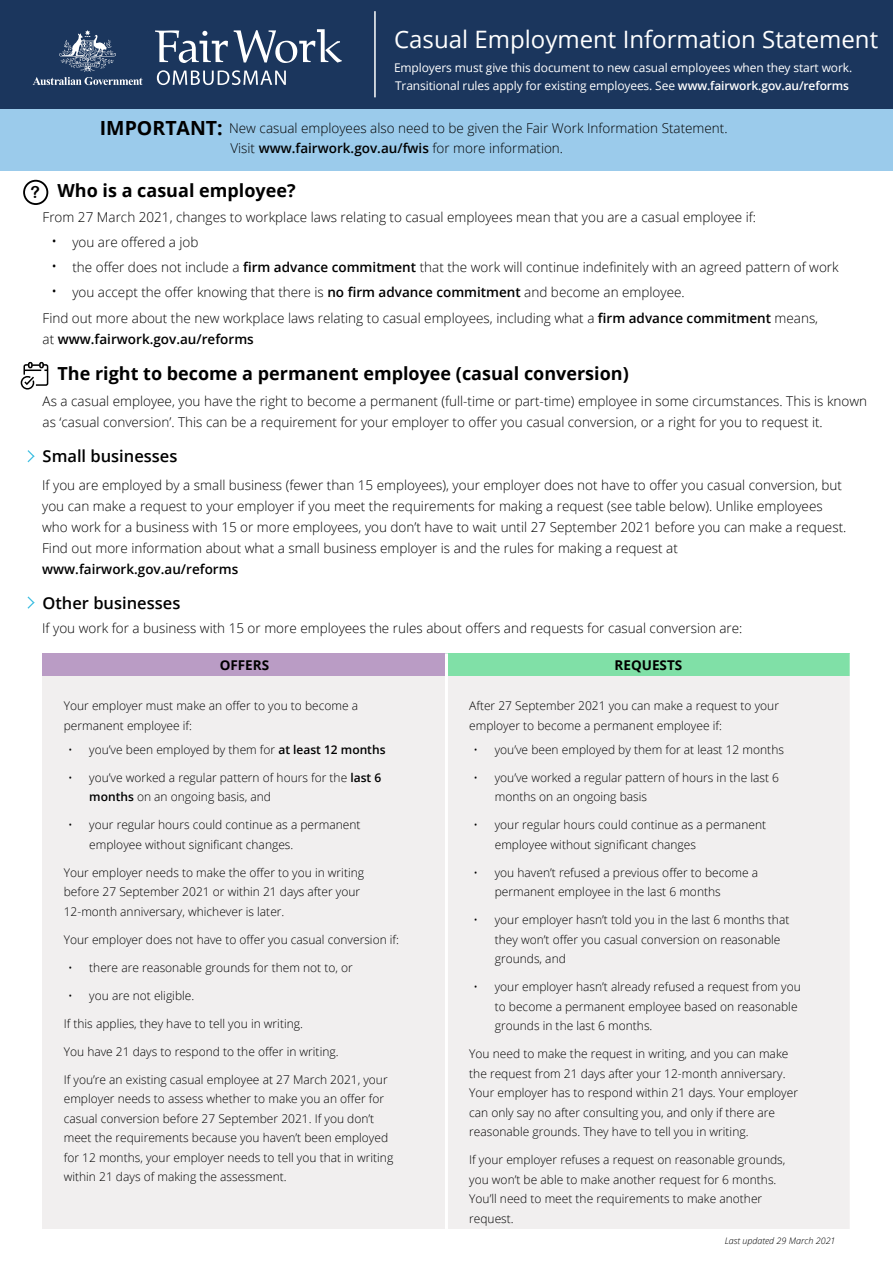
<style>
.page{position:relative;width:893px;height:1263px;background:#fff}
.page>*{position:absolute;margin:0;border:0;box-sizing:border-box;transform-origin:0 0}
.Line_1{font:24px "Open Sans";color:#fff}
.Bold_para{font:700 19.5px "Open Sans";color:#000}
.Sub_2{font:700 18px "Open Sans";color:#000}
.Sub_2-2{font:600 16.5px "Open Sans";color:#000}
.Bold_para-2{font:16.5px "Arial Rounded MT Bold";color:#000}
.Text{font:300 13.5px/21px "Open Sans";color:#000}
.Sub_2-3{font:300 13.5px/21px "Open Sans";color:#000}
.Bold_para-3{font:300 13.5px "Open Sans";color:#000}
.Bold_para-4{font:700 13.5px "Open Sans";color:#000}
.Text-2{font:300 12px/19.5px "Open Sans";color:#000}
.t1{font:12px "Open Sans";letter-spacing:-.01em;color:#fff}
.t2{font:italic 300 9px "Open Sans";color:#000}
.s1{font-weight:600}
.s2{font-size:16.5px}
</style>
<div class="page">
<div style="left:0;top:109px;width:893px;height:62px;background:#9bcbeb"></div>
<div style="left:0;top:0;width:893px;height:109px;background:#1b365d"></div>
<svg style="left:33px;top:30px;width:110px;height:55px"></svg>
<svg style="left:155px;top:30px;width:73px;height:33px"></svg>
<svg style="left:234px;top:29px;width:108px;height:34px"></svg>
<svg style="left:157px;top:70px;width:129px;height:15px"></svg>
<hr style="left:374px;top:11px;width:2px;height:86px;background:#fff">
<svg style="left:23px;top:180px;width:25px;height:25px"></svg>
<svg style="left:20px;top:361px;width:29px;height:29px"></svg>
<svg style="left:28px;top:450px;width:7px;height:12px"></svg>
<svg style="left:28px;top:596px;width:7px;height:13px"></svg>
<div style="left:43px;top:653px;width:403px;height:23px;background:#ba9cc5"></div>
<div style="left:446px;top:653px;width:404px;height:23px;background:#80e0a7"></div>
<div style="left:43px;top:676px;width:403px;height:553px;background:#f1efef"></div>
<div style="left:446px;top:676px;width:404px;height:553px;background:#f1efef"></div>
<hr style="left:445px;top:676px;width:3px;height:553px;background:#fff">
<hr style="left:445px;top:653px;width:3px;height:26px;background:#fff">
<p class="Line_1" style="left:394px;top:23px;width:486px">Casual Employment Information Statement</p>
<p class="t1" style="left:394px;top:60px;width:460px">Employers must give this document to new casual employees when they start work.</p>
<p class="t1" style="left:395px;top:77px;width:455px">Transitional rules apply for existing employees. See <span class="s1">www.fairwork.gov.au/reforms</span></p>
<p class="Bold_para" style="left:100px;top:114px;width:124px">IMPORTANT:</p>
<p class="Bold_para-3" style="left:229px;top:119px;width:500px">New casual employees also need to be given the Fair Work Information Statement.</p>
<p class="Bold_para-2" style="left:30px;top:183px;width:11px">?</p>
<p class="Bold_para-3" style="left:230px;top:139px;width:334px">Visit <span class="s1">www.fairwork.gov.au/fwis</span> for more information.</p>
<p class="Sub_2" style="left:58px;top:178px;width:240px">Who is a casual employee?</p>
<p class="Text" style="left:43px;top:206px;width:715px">From 27 March 2021, changes to workplace laws relating to casual employees mean that you are a casual employee if:</p>
<p class="Text" style="left:51px;top:231px;width:149px"><span class="s2">•</span> you are offered a job</p>
<p class="Text" style="left:51px;top:256px;width:789px"><span class="s2">•</span> the offer does not include a <span class="s1">firm advance commitment</span> that the work will continue indefinitely with an agreed pattern of work</p>
<p class="Text" style="left:51px;top:281px;width:635px"><span class="s2">•</span> you accept the offer knowing that there is <span class="s1">no firm advance commitment</span> and become an employee.</p>
<p class="Text" style="left:43px;top:307px;width:777px">Find out more about the new workplace laws relating to casual employees, including what a <span class="s1">firm advance commitment</span> means, at <span class="s1">www.fairwork.gov.au/reforms</span></p>
<p class="Sub_2" style="left:58px;top:361px;width:573px">The right to become a permanent employee (casual conversion)</p>
<p class="Text" style="left:43px;top:390px;width:826px">As a casual employee, you have the right to become a permanent (full-time or part-time) employee in some circumstances. This is known as ‘casual conversion’. This can be a requirement for your employer to offer you casual conversion, or a right for you to request it.</p>
<p class="Sub_2-2" style="left:43px;top:444px;width:136px">Small businesses</p>
<p class="Sub_2-3" style="left:42px;top:474px;width:806px">If you are employed by a small business (fewer than 15 employees), your employer does not have to offer you casual conversion, but you can make a request to your employer if you meet the requirements for making a request (see table below). Unlike employees who work for a business with 15 or more employees, you don’t have to wait until 27 September 2021 before you can make a request.<br>Find out more information about what a small business employer is and the rules for making a request at <span class="s1">www.fairwork.gov.au/reforms</span></p>
<p class="Sub_2-2" style="left:43px;top:592px;width:139px">Other businesses</p>
<p class="Text" style="left:42px;top:617px;width:702px">If you work for a business with 15 or more employees the rules about offers and requests for casual conversion are:</p>
<p class="Bold_para-4" style="left:220px;top:655px;width:51px">OFFERS</p>
<p class="Bold_para-4" style="left:615px;top:655px;width:69px">REQUESTS</p>
<p class="Text-2" style="left:64px;top:696px;width:296px">Your employer must make an offer to you to become a permanent employee if:</p>
<p class="Text-2" style="left:68px;top:739px;width:319px">• you’ve been employed by them for <span class="s1">at least 12 months</span></p>
<p class="Text-2" style="left:89px;top:767px;width:293px;text-indent:-21px">• you’ve worked a regular pattern of hours for the <span class="s1">last 6 months</span> on an ongoing basis, and</p>
<p class="Text-2" style="left:89px;top:815px;width:273px;text-indent:-21px">• your regular hours could continue as a permanent employee without significant changes.</p>
<p class="Text-2" style="left:64px;top:862px;width:302px">Your employer needs to make the offer to you in writing before 27 September 2021 or within 21 days after your<br>12-month anniversary, whichever is later.</p>
<p class="Text-2" style="left:64px;top:929px;width:337px">Your employer does not have to offer you casual conversion if:</p>
<p class="Text-2" style="left:68px;top:957px;width:286px">• there are reasonable grounds for them not to, or</p>
<p class="Text-2" style="left:68px;top:985px;width:128px">• you are not eligible.</p>
<p class="Text-2" style="left:64px;top:1013px;width:241px">If this applies, they have to tell you in writing.</p>
<p class="Text-2" style="left:64px;top:1041px;width:276px">You have 21 days to respond to the offer in writing.</p>
<p class="Text-2" style="left:64px;top:1069px;width:331px">If you’re an existing casual employee at 27 March 2021, your employer needs to assess whether to make you an offer for casual conversion before 27 September 2021. If you don’t meet the requirements because you haven’t been employed for 12 months, your employer needs to tell you that in writing within 21 days of making the assessment.</p>
<p class="Text-2" style="left:469px;top:696px;width:311px">After 27 September 2021 you can make a request to your employer to become a permanent employee if:</p>
<p class="Text-2" style="left:473px;top:739px;width:312px">• you’ve been employed by them for at least 12 months</p>
<p class="Text-2" style="left:495px;top:767px;width:286px;text-indent:-21px">• you’ve worked a regular pattern of hours in the last 6 months on an ongoing basis</p>
<p class="Text-2" style="left:495px;top:815px;width:273px;text-indent:-21px">• your regular hours could continue as a permanent employee without significant changes</p>
<p class="Text-2" style="left:495px;top:862px;width:265px;text-indent:-21px">• you haven’t refused a previous offer to become a permanent employee in the last 6 months</p>
<p class="Text-2" style="left:495px;top:910px;width:296px;text-indent:-21px">• your employer hasn’t told you in the last 6 months that they won’t offer you casual conversion on reasonable grounds, and</p>
<p class="Text-2" style="left:495px;top:977px;width:308px;text-indent:-21px">• your employer hasn’t already refused a request from you to become a permanent employee based on reasonable grounds in the last 6 months.</p>
<p class="Text-2" style="left:469px;top:1044px;width:330px">You need to make the request in writing, and you can make the request from 21 days after your 12-month anniversary.<br>Your employer has to respond within 21 days. Your employer can only say no after consulting you, and only if there are reasonable grounds. They have to tell you in writing.</p>
<p class="Text-2" style="left:469px;top:1150px;width:318px">If your employer refuses a request on reasonable grounds, you won’t be able to make another request for 6 months.<br>You’ll need to meet the requirements to make another request.</p>
<p class="t2" style="left:725px;top:1235px;width:112px">Last updated 29 March 2021</p>
</div>
